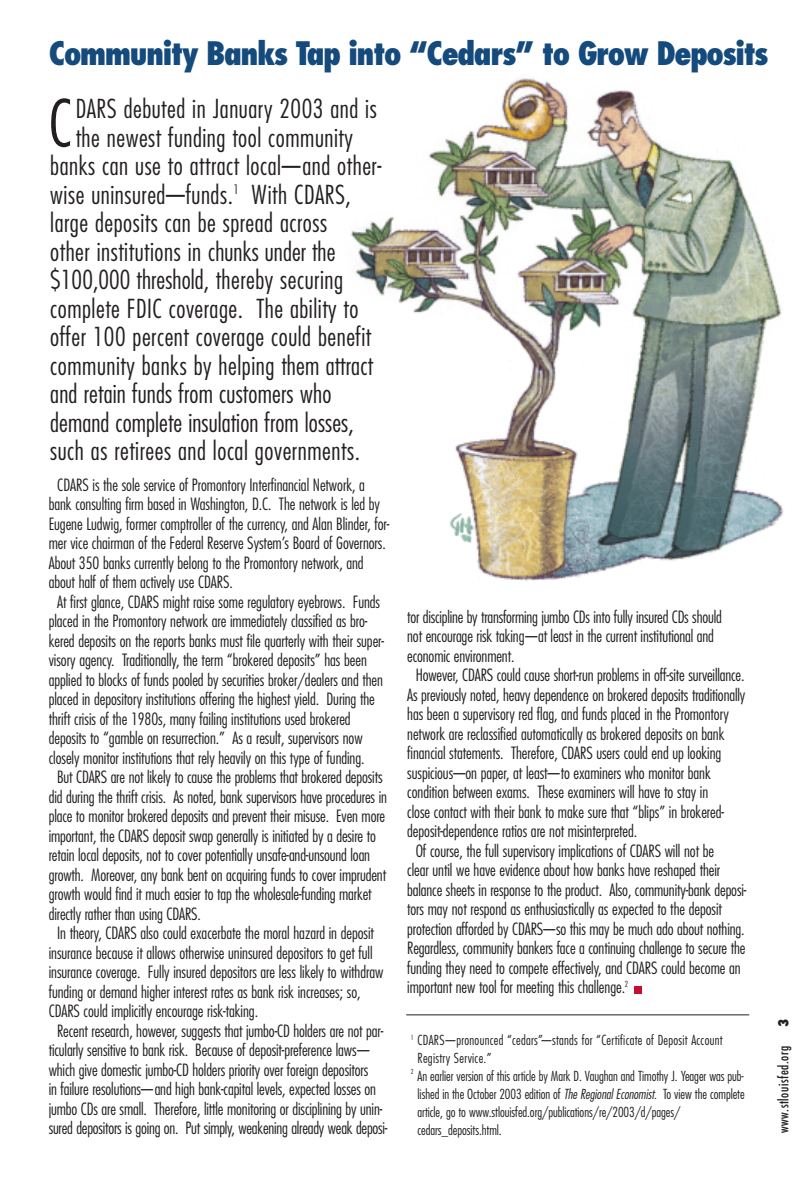
<style>
.page{position:relative;width:810px;height:1188px;background:#fff}
.page>*{position:absolute;margin:0;border:0;box-sizing:border-box;transform-origin:0 0}
.t1{font:300 condensed 63.3px "Futura";color:#231f20}
.t2{font:800 condensed 31.5px "Futura";letter-spacing:-.05em;color:#144a7c}
.t3{font:300 condensed 25.5px "Futura";letter-spacing:.02em;color:#231f20}
.t4{font:300 condensed 16.5px "Futura";letter-spacing:-.005em;color:#231f20}
.t5{font:300 condensed 13.5px/18px "Futura";letter-spacing:-.005em;color:#231f20}
.t6{font:300 condensed 13.5px/18px "Futura";letter-spacing:.02em;color:#231f20}
.t7{font:condensed 13.5px "Futura";letter-spacing:.04em;color:#231f20}
.t8{font:800 condensed 13.5px "Futura";color:#231f20}
.t9{font:300 condensed 6.75px "Futura";color:#231f20}
.s1{font-style:italic}
</style>
<div class="page">
<img style="left:351px;top:78px;width:433px;height:503px">
<div style="left:634px;top:986px;width:7px;height:7px;background:#c3102f"></div>
<hr style="left:406px;top:1015px;width:343px;height:1px;background:#231f20">
<h2 class="t2" style="left:49px;top:39px;width:722px">Community Banks Tap into “Cedars” to Grow Deposits</h2>
<h1 class="t1" style="left:49px;top:96px;width:25px">C</h1>
<h3 class="t3" style="left:76px;top:98px;width:303px">DARS debuted in January 2003 and is</h3>
<h3 class="t3" style="left:76px;top:126px;width:279px">the newest funding tool community</h3>
<h3 class="t3" style="left:50px;top:155px;width:333px">banks can use to attract local—and other-</h3>
<h3 class="t3" style="left:50px;top:183px;width:302px">wise uninsured—funds.<sup>1</sup> With CDARS,</h3>
<h3 class="t3" style="left:50px;top:212px;width:278px">large deposits can be spread across</h3>
<h3 class="t3" style="left:50px;top:240px;width:287px">other institutions in chunks under the</h3>
<h3 class="t3" style="left:50px;top:269px;width:294px">$100,000 threshold, thereby securing</h3>
<h3 class="t3" style="left:50px;top:297px;width:310px">complete FDIC coverage. The ability to</h3>
<h3 class="t3" style="left:50px;top:326px;width:323px">offer 100 percent coverage could benefit</h3>
<h3 class="t3" style="left:50px;top:354px;width:324px">community banks by helping them attract</h3>
<h3 class="t3" style="left:50px;top:383px;width:283px">and retain funds from customers who</h3>
<h3 class="t3" style="left:50px;top:411px;width:305px">demand complete insulation from losses,</h3>
<h3 class="t3" style="left:50px;top:440px;width:311px">such as retirees and local governments.</h3>
<p class="t4" style="left:57px;top:478px;width:309px">CDARS is the sole service of Promontory Interfinancial Network, a</p>
<p class="t4" style="left:49px;top:497px;width:333px">bank consulting firm based in Washington, D.C. The network is led by</p>
<p class="t4" style="left:49px;top:517px;width:342px">Eugene Ludwig, former comptroller of the currency, and Alan Blinder, for-</p>
<p class="t4" style="left:49px;top:536px;width:339px">mer vice chairman of the Federal Reserve System’s Board of Governors.</p>
<p class="t4" style="left:49px;top:556px;width:316px">About 350 banks currently belong to the Promontory network, and</p>
<p class="t4" style="left:49px;top:575px;width:186px">about half of them actively use CDARS.</p>
<p class="t4" style="left:57px;top:595px;width:325px">At first glance, CDARS might raise some regulatory eyebrows. Funds</p>
<p class="t4" style="left:49px;top:614px;width:320px">placed in the Promontory network are immediately classified as bro-</p>
<p class="t4" style="left:49px;top:634px;width:337px">kered deposits on the reports banks must file quarterly with their super-</p>
<p class="t4" style="left:49px;top:653px;width:320px">visory agency. Traditionally, the term “brokered deposits” has been</p>
<p class="t4" style="left:49px;top:673px;width:336px">applied to blocks of funds pooled by securities broker/dealers and then</p>
<p class="t4" style="left:49px;top:692px;width:328px">placed in depository institutions offering the highest yield. During the</p>
<p class="t4" style="left:49px;top:712px;width:303px">thrift crisis of the 1980s, many failing institutions used brokered</p>
<p class="t4" style="left:49px;top:731px;width:315px">deposits to “gamble on resurrection.” As a result, supervisors now</p>
<p class="t4" style="left:49px;top:751px;width:317px">closely monitor institutions that rely heavily on this type of funding.</p>
<p class="t4" style="left:57px;top:770px;width:327px">But CDARS are not likely to cause the problems that brokered deposits</p>
<p class="t4" style="left:49px;top:790px;width:340px">did during the thrift crisis. As noted, bank supervisors have procedures in</p>
<p class="t4" style="left:49px;top:809px;width:338px">place to monitor brokered deposits and prevent their misuse. Even more</p>
<p class="t4" style="left:49px;top:829px;width:329px">important, the CDARS deposit swap generally is initiated by a desire to</p>
<p class="t4" style="left:49px;top:848px;width:323px">retain local deposits, not to cover potentially unsafe-and-unsound loan</p>
<p class="t4" style="left:49px;top:868px;width:339px">growth. Moreover, any bank bent on acquiring funds to cover imprudent</p>
<p class="t4" style="left:49px;top:887px;width:325px">growth would find it much easier to tap the wholesale-funding market</p>
<p class="t4" style="left:49px;top:907px;width:154px">directly rather than using CDARS.</p>
<p class="t4" style="left:57px;top:926px;width:318px">In theory, CDARS also could exacerbate the moral hazard in deposit</p>
<p class="t4" style="left:49px;top:946px;width:325px">insurance because it allows otherwise uninsured depositors to get full</p>
<p class="t4" style="left:49px;top:965px;width:336px">insurance coverage. Fully insured depositors are less likely to withdraw</p>
<p class="t4" style="left:49px;top:985px;width:313px">funding or demand higher interest rates as bank risk increases; so,</p>
<p class="t4" style="left:49px;top:1004px;width:211px">CDARS could implicitly encourage risk-taking.</p>
<p class="t4" style="left:57px;top:1024px;width:328px">Recent research, however, suggests that jumbo-CD holders are not par-</p>
<p class="t4" style="left:49px;top:1043px;width:324px">ticularly sensitive to bank risk. Because of deposit-preference laws—</p>
<p class="t4" style="left:49px;top:1063px;width:321px">which give domestic jumbo-CD holders priority over foreign depositors</p>
<p class="t4" style="left:49px;top:1082px;width:329px">in failure resolutions—and high bank-capital levels, expected losses on</p>
<p class="t4" style="left:49px;top:1102px;width:335px">jumbo CDs are small. Therefore, little monitoring or disciplining by unin-</p>
<p class="t4" style="left:49px;top:1121px;width:340px">sured depositors is going on. Put simply, weakening already weak deposi-</p>
<p class="t4" style="left:407px;top:610px;width:316px">tor discipline by transforming jumbo CDs into fully insured CDs should</p>
<p class="t4" style="left:407px;top:629px;width:308px">not encourage risk taking—at least in the current institutional and</p>
<p class="t4" style="left:407px;top:649px;width:109px">economic environment.</p>
<p class="t4" style="left:416px;top:668px;width:330px">However, CDARS could cause short-run problems in off-site surveillance.</p>
<p class="t4" style="left:407px;top:688px;width:340px">As previously noted, heavy dependence on brokered deposits traditionally</p>
<p class="t4" style="left:407px;top:707px;width:323px">has been a supervisory red flag, and funds placed in the Promontory</p>
<p class="t4" style="left:407px;top:727px;width:319px">network are reclassified automatically as brokered deposits on bank</p>
<p class="t4" style="left:407px;top:746px;width:316px">financial statements. Therefore, CDARS users could end up looking</p>
<p class="t4" style="left:407px;top:766px;width:305px">suspicious—on paper, at least—to examiners who monitor bank</p>
<p class="t4" style="left:407px;top:785px;width:302px">condition between exams. These examiners will have to stay in</p>
<p class="t4" style="left:407px;top:805px;width:318px">close contact with their bank to make sure that “blips” in brokered-</p>
<p class="t4" style="left:407px;top:824px;width:232px">deposit-dependence ratios are not misinterpreted.</p>
<p class="t4" style="left:416px;top:844px;width:300px">Of course, the full supervisory implications of CDARS will not be</p>
<p class="t4" style="left:407px;top:863px;width:315px">clear until we have evidence about how banks have reshaped their</p>
<p class="t4" style="left:407px;top:883px;width:341px">balance sheets in response to the product. Also, community-bank deposi-</p>
<p class="t4" style="left:407px;top:902px;width:316px">tors may not respond as enthusiastically as expected to the deposit</p>
<p class="t4" style="left:407px;top:922px;width:339px">protection afforded by CDARS—so this may be much ado about nothing.</p>
<p class="t4" style="left:407px;top:941px;width:340px">Regardless, community bankers face a continuing challenge to secure the</p>
<p class="t4" style="left:407px;top:961px;width:335px">funding they need to compete effectively, and CDARS could become an</p>
<p class="t4" style="left:407px;top:980px;width:223px">important new tool for meeting this challenge.<sup>2</sup></p>
<p class="t6" style="left:418px;top:1032px;width:307px;text-indent:-7px"><sup>1</sup> CDARS—pronounced “cedars”—stands for “Certificate of Deposit Account<br>Registry Service.”</p>
<p class="t9" style="left:411px;top:1069px;width:4px">2</p>
<p class="t5" style="left:418px;top:1068px;width:329px">An earlier version of this article by Mark D. Vaughan and Timothy J. Yeager was pub&shy;lished in the October 2003 edition of <span class="s1">The Regional Economist</span>. To view the complete article, go to www.stlouisfed.org/publications/re/2003/d/pages/ cedars_deposits.html<span class="s1">.</span></p>
<p class="t8" style="left:778px;top:1027px;width:10px;rotate:-90deg">3</p>
<p class="t7" style="left:777px;top:1133px;width:89px;rotate:-90deg">www.stlouisfed.org</p>
</div>
